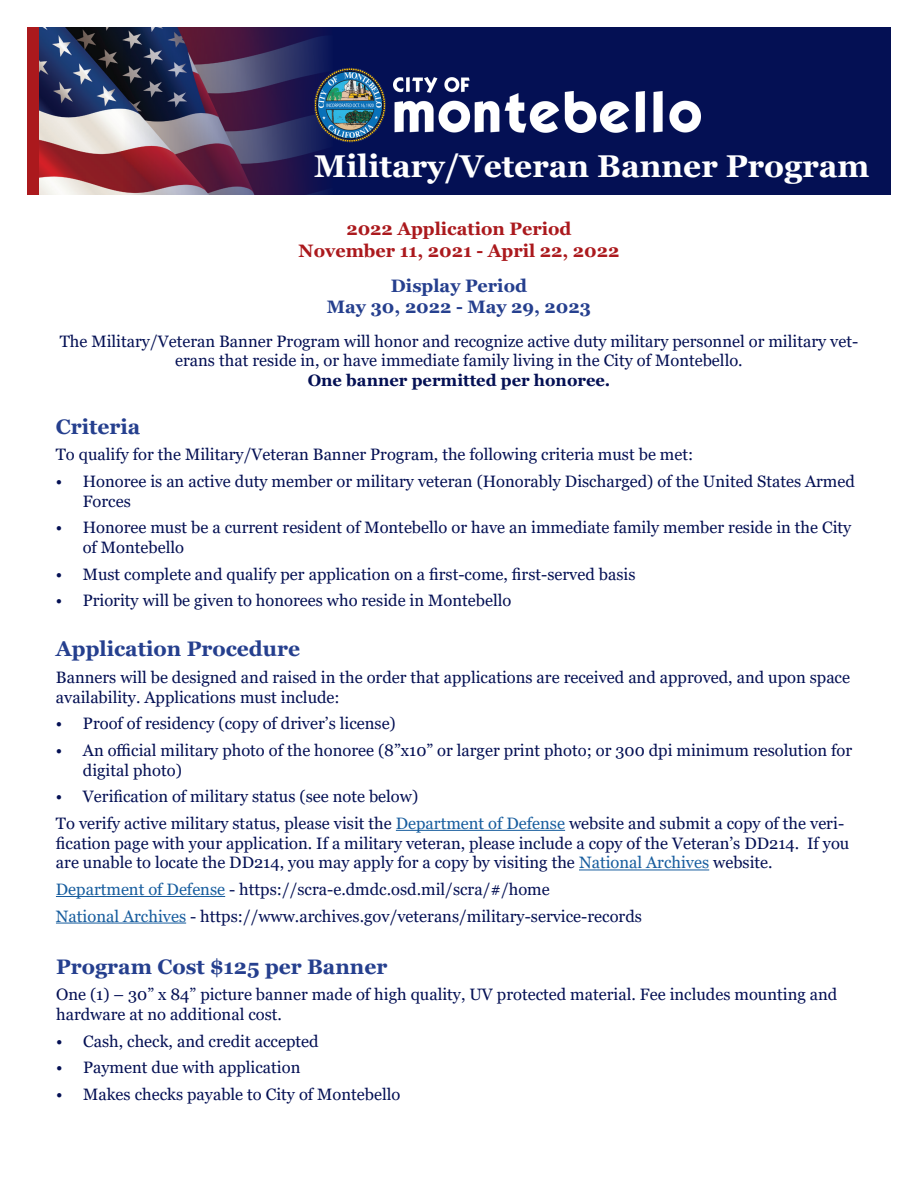
<style>
.page{position:relative;width:918px;height:1188px;background:#fff}
.page>*{position:absolute;margin:0;border:0;box-sizing:border-box;transform-origin:0 0}
.t1{font:700 31.5px "Georgia";color:#fff}
.t2{font:700 21px "Georgia";color:#253f8e}
.t3{font:700 18px/21.6px "Georgia";color:#ab191d;text-align:center}
.t4{font:700 18px/21.6px "Georgia";color:#253f8e;text-align:center}
.t5{font:16.5px/19.8px "Georgia";color:#041054}
.t6{font:700 16.5px "Georgia";color:#041054}
.s1{color:#175d9e}
</style>
<div class="page">
<img style="left:39px;top:27px;width:84px;height:167px">
<svg style="left:123px;top:27px;width:211px;height:167px;background:#4c365a"></svg>
<div style="left:334px;top:27px;width:557px;height:167px;background:#041054"></div>
<img style="left:313px;top:68px;width:73px;height:74px">
<img style="left:394px;top:78px;width:306px;height:54px">
<div style="left:27px;top:27px;width:12px;height:167px;background:#ab191d"></div>
<hr style="left:396px;top:830px;width:169px;height:1px;background:#175d9e">
<hr style="left:579px;top:870px;width:130px;height:1px;background:#175d9e">
<hr style="left:56px;top:896px;width:169px;height:1px;background:#175d9e">
<hr style="left:56px;top:923px;width:130px;height:1px;background:#175d9e">
<h1 class="t1" style="left:314px;top:146px;width:557px">Military/Veteran Banner Program</h1>
<p class="t3" style="left:299px;top:218px;width:322px">2022 Application Period<br>November 11, 2021 - April 22, 2022</p>
<p class="t4" style="left:327px;top:275px;width:266px">Display Period<br>May 30, 2022 - May 29, 2023</p>
<p class="t5" style="left:60px;top:331px;width:800px;text-align:center">The Military/Veteran Banner Program will honor and recognize active duty military personnel or military vet&shy;erans that reside in, or have immediate family living in the City of Montebello.</p>
<p class="t6" style="left:308px;top:370px;width:304px">One banner permitted per honoree.</p>
<p class="t2" style="left:56px;top:413px;width:86px">Criteria</p>
<p class="t5" style="left:56px;top:445px;width:639px">To qualify for the Military/Veteran Banner Program, the following criteria must be met:</p>
<p class="t5" style="left:83px;top:472px;width:774px;text-indent:-27px">• Honoree is an active duty member or military veteran (Honorably Discharged) of the United States Armed<br>Forces</p>
<p class="t5" style="left:83px;top:518px;width:770px;text-indent:-27px">• Honoree must be a current resident of Montebello or have an immediate family member reside in the City of Montebello</p>
<p class="t5" style="left:56px;top:565px;width:581px">• Must complete and qualify per application on a first-come, first-served basis</p>
<p class="t5" style="left:56px;top:591px;width:457px">• Priority will be given to honorees who reside in Montebello</p>
<p class="t2" style="left:56px;top:636px;width:246px">Application Procedure</p>
<p class="t5" style="left:56px;top:668px;width:796px">Banners will be designed and raised in the order that applications are received and approved, and upon space availability. Applications must include:</p>
<p class="t5" style="left:56px;top:714px;width:341px">• Proof of residency (copy of driver’s license)</p>
<p class="t5" style="left:83px;top:741px;width:771px;text-indent:-27px">• An official military photo of the honoree (8”x10” or larger print photo; or 300 dpi minimum resolution for digital photo)</p>
<p class="t5" style="left:56px;top:784px;width:790px;line-height:26.5px">• Verification of military status (see note below)<br>To verify active military status, please visit the <span class="s1">Department of Defense</span> website and submit a copy of the veri-</p>
<p class="t5" style="left:56px;top:833px;width:795px">fication page with your application. If a military veteran, please include a copy of the Veteran’s DD214. If you are unable to locate the DD214, you may apply for a copy by visiting the <span class="s1">National Archives</span> website.</p>
<p class="t5" style="left:56px;top:876px;width:587px;line-height:26.5px"><span class="s1">Department of Defense</span> - https://scra-e.dmdc.osd.mil/scra/#/home<br><span class="s1">National Archives</span> - https://www.archives.gov/veterans/military-service-records</p>
<p class="t2" style="left:56px;top:953px;width:333px">Program Cost $125 per Banner</p>
<p class="t5" style="left:56px;top:985px;width:783px">One (1) – 30” x 84” picture banner made of high quality, UV protected material. Fee includes mounting and hardware at no additional cost.</p>
<p class="t5" style="left:56px;top:1031px;width:264px">• Cash, check, and credit accepted</p>
<p class="t5" style="left:56px;top:1058px;width:246px">• Payment due with application</p>
<p class="t5" style="left:56px;top:1084px;width:346px">• Makes checks payable to City of Montebello</p>
</div>
